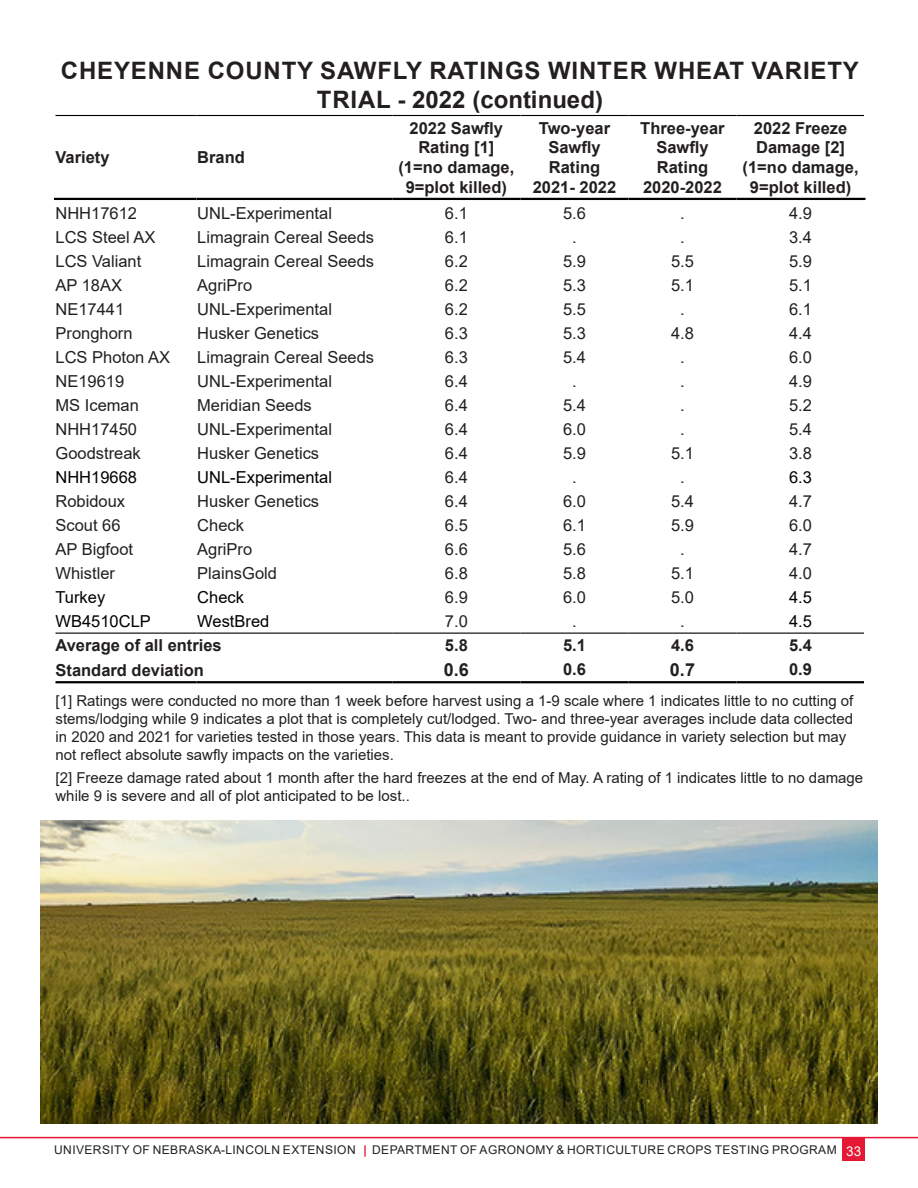
<style>
.page{position:relative;width:918px;height:1188px;background:#fff}
.page>*{position:absolute;margin:0;border:0;box-sizing:border-box;transform-origin:0 0}
.t1{font:700 24px/28.8px "Arial";letter-spacing:.035em;color:#231f20;text-align:center}
.t2{font:700 18px "Arial";color:#231f20}
.t3{font:16.5px "Arial";color:#231f20}
.t4{font:700 16.5px/19.8px "Arial";color:#231f20;text-align:center}
.t5{font:16.5px "Arial";color:#000}
.t6{font:15px/18px "Arial";color:#231f20}
.t7{font:12px "Arial";letter-spacing:.035em;color:#231f20}
.s1{font-weight:700;color:#e51836}
.s2{font-size:13.5px;color:#fff}
</style>
<div class="page">
<hr style="left:0;top:1137px;width:918px;height:1px;background:#e51836">
<div style="left:843px;top:1138px;width:22px;height:23px;background:#e51836"></div>
<hr style="left:56px;top:633px;width:140px;height:1px;background:#000">
<hr style="left:196px;top:633px;width:196px;height:1px;background:#000">
<hr style="left:392px;top:633px;width:128px;height:1px;background:#000">
<hr style="left:520px;top:633px;width:108px;height:1px;background:#000">
<hr style="left:628px;top:633px;width:108px;height:1px;background:#000">
<hr style="left:736px;top:633px;width:128px;height:1px;background:#000">
<hr style="left:56px;top:681px;width:140px;height:2px;background:#000">
<hr style="left:196px;top:681px;width:196px;height:2px;background:#000">
<hr style="left:392px;top:681px;width:128px;height:2px;background:#000">
<hr style="left:520px;top:681px;width:108px;height:2px;background:#000">
<hr style="left:628px;top:681px;width:108px;height:2px;background:#000">
<hr style="left:736px;top:681px;width:128px;height:2px;background:#000">
<hr style="left:56px;top:115px;width:140px;height:1px;background:#000">
<hr style="left:196px;top:115px;width:196px;height:1px;background:#000">
<hr style="left:54px;top:198px;width:142px;height:2px;background:#000">
<hr style="left:196px;top:198px;width:196px;height:2px;background:#000">
<hr style="left:392px;top:198px;width:128px;height:2px;background:#000">
<hr style="left:520px;top:198px;width:108px;height:2px;background:#000">
<hr style="left:628px;top:198px;width:108px;height:2px;background:#000">
<hr style="left:736px;top:198px;width:130px;height:2px;background:#000">
<hr style="left:392px;top:115px;width:128px;height:1px;background:#000">
<hr style="left:520px;top:115px;width:108px;height:1px;background:#000">
<hr style="left:628px;top:115px;width:108px;height:1px;background:#000">
<hr style="left:736px;top:115px;width:128px;height:1px;background:#000">
<img style="left:41px;top:820px;width:837px;height:303px">
<p class="t1" style="left:61px;top:57px;width:799px">CHEYENNE COUNTY SAWFLY RATINGS WINTER WHEAT VARIETY<br>TRIAL - 2022 (continued)</p>
<p class="t4" style="left:56px;top:148px;width:56px">Variety</p>
<p class="t4" style="left:197px;top:148px;width:49px">Brand</p>
<p class="t4" style="left:410px;top:118px;width:95px">2022 Sawfly<br>Rating [1]</p>
<p class="t4" style="left:398px;top:158px;width:117px">(1=no damage,<br>9=plot killed)</p>
<p class="t4" style="left:533px;top:118px;width:85px">Two-year<br>Sawfly<br>Rating<br>2021- 2022</p>
<p class="t4" style="left:640px;top:118px;width:86px">Three-year<br>Sawfly<br>Rating<br>2020-2022</p>
<p class="t4" style="left:754px;top:118px;width:95px;text-align:left">2022 Freeze<br>Damage [2]</p>
<p class="t4" style="left:743px;top:158px;width:117px">(1=no damage,<br>9=plot killed)</p>
<p class="t3" style="left:56px;top:202px;width:83px">NHH17612</p>
<p class="t3" style="left:197px;top:202px;width:136px">UNL-Experimental</p>
<p class="t3" style="left:445px;top:202px;width:24px">6.1</p>
<p class="t3" style="left:563px;top:202px;width:24px">5.6</p>
<p class="t3" style="left:680px;top:202px;width:6px">.</p>
<p class="t3" style="left:789px;top:202px;width:24px">4.9</p>
<p class="t3" style="left:56px;top:226px;width:101px">LCS Steel AX</p>
<p class="t3" style="left:197px;top:226px;width:178px">Limagrain Cereal Seeds</p>
<p class="t3" style="left:445px;top:226px;width:24px">6.1</p>
<p class="t3" style="left:572px;top:226px;width:6px">.</p>
<p class="t3" style="left:680px;top:226px;width:6px">.</p>
<p class="t3" style="left:789px;top:226px;width:24px">3.4</p>
<p class="t3" style="left:56px;top:250px;width:87px">LCS Valiant</p>
<p class="t3" style="left:197px;top:250px;width:178px">Limagrain Cereal Seeds</p>
<p class="t3" style="left:445px;top:250px;width:24px">6.2</p>
<p class="t3" style="left:563px;top:250px;width:24px">5.9</p>
<p class="t3" style="left:671px;top:250px;width:24px">5.5</p>
<p class="t3" style="left:789px;top:250px;width:24px">5.9</p>
<p class="t3" style="left:56px;top:274px;width:68px">AP 18AX</p>
<p class="t3" style="left:197px;top:274px;width:57px">AgriPro</p>
<p class="t3" style="left:445px;top:274px;width:24px">6.2</p>
<p class="t3" style="left:563px;top:274px;width:24px">5.3</p>
<p class="t3" style="left:671px;top:274px;width:24px">5.1</p>
<p class="t3" style="left:789px;top:274px;width:24px">5.1</p>
<p class="t3" style="left:56px;top:298px;width:70px">NE17441</p>
<p class="t3" style="left:197px;top:298px;width:136px">UNL-Experimental</p>
<p class="t3" style="left:445px;top:298px;width:24px">6.2</p>
<p class="t3" style="left:563px;top:298px;width:24px">5.5</p>
<p class="t3" style="left:680px;top:298px;width:6px">.</p>
<p class="t3" style="left:789px;top:298px;width:24px">6.1</p>
<p class="t3" style="left:56px;top:322px;width:79px">Pronghorn</p>
<p class="t3" style="left:197px;top:322px;width:123px">Husker Genetics</p>
<p class="t3" style="left:445px;top:322px;width:24px">6.3</p>
<p class="t3" style="left:563px;top:322px;width:24px">5.3</p>
<p class="t3" style="left:671px;top:322px;width:24px">4.8</p>
<p class="t3" style="left:789px;top:322px;width:24px">4.4</p>
<p class="t3" style="left:56px;top:346px;width:116px">LCS Photon AX</p>
<p class="t3" style="left:197px;top:346px;width:178px">Limagrain Cereal Seeds</p>
<p class="t3" style="left:445px;top:346px;width:24px">6.3</p>
<p class="t3" style="left:563px;top:346px;width:24px">5.4</p>
<p class="t3" style="left:680px;top:346px;width:6px">.</p>
<p class="t3" style="left:789px;top:346px;width:24px">6.0</p>
<p class="t3" style="left:56px;top:370px;width:70px">NE19619</p>
<p class="t3" style="left:197px;top:370px;width:136px">UNL-Experimental</p>
<p class="t3" style="left:445px;top:370px;width:24px">6.4</p>
<p class="t3" style="left:572px;top:370px;width:6px">.</p>
<p class="t3" style="left:680px;top:370px;width:6px">.</p>
<p class="t3" style="left:789px;top:370px;width:24px">4.9</p>
<p class="t3" style="left:56px;top:394px;width:85px">MS Iceman</p>
<p class="t3" style="left:197px;top:394px;width:116px">Meridian Seeds</p>
<p class="t3" style="left:445px;top:394px;width:24px">6.4</p>
<p class="t3" style="left:563px;top:394px;width:24px">5.4</p>
<p class="t3" style="left:680px;top:394px;width:6px">.</p>
<p class="t3" style="left:789px;top:394px;width:24px">5.2</p>
<p class="t3" style="left:56px;top:418px;width:83px">NHH17450</p>
<p class="t3" style="left:197px;top:418px;width:136px">UNL-Experimental</p>
<p class="t3" style="left:445px;top:418px;width:24px">6.4</p>
<p class="t3" style="left:563px;top:418px;width:24px">6.0</p>
<p class="t3" style="left:680px;top:418px;width:6px">.</p>
<p class="t3" style="left:789px;top:418px;width:24px">5.4</p>
<p class="t3" style="left:56px;top:442px;width:87px">Goodstreak</p>
<p class="t3" style="left:197px;top:442px;width:123px">Husker Genetics</p>
<p class="t3" style="left:445px;top:442px;width:24px">6.4</p>
<p class="t3" style="left:563px;top:442px;width:24px">5.9</p>
<p class="t3" style="left:671px;top:442px;width:24px">5.1</p>
<p class="t3" style="left:789px;top:442px;width:24px">3.8</p>
<p class="t5" style="left:56px;top:466px;width:83px">NHH19668</p>
<p class="t5" style="left:197px;top:466px;width:136px">UNL-Experimental</p>
<p class="t3" style="left:445px;top:466px;width:24px">6.4</p>
<p class="t3" style="left:572px;top:466px;width:6px">.</p>
<p class="t3" style="left:680px;top:466px;width:6px">.</p>
<p class="t5" style="left:789px;top:466px;width:24px">6.3</p>
<p class="t3" style="left:56px;top:490px;width:71px">Robidoux</p>
<p class="t3" style="left:197px;top:490px;width:123px">Husker Genetics</p>
<p class="t3" style="left:445px;top:490px;width:24px">6.4</p>
<p class="t3" style="left:563px;top:490px;width:24px">6.0</p>
<p class="t3" style="left:671px;top:490px;width:24px">5.4</p>
<p class="t3" style="left:789px;top:490px;width:24px">4.7</p>
<p class="t3" style="left:56px;top:514px;width:67px">Scout 66</p>
<p class="t3" style="left:197px;top:514px;width:48px">Check</p>
<p class="t3" style="left:445px;top:514px;width:24px">6.5</p>
<p class="t3" style="left:563px;top:514px;width:24px">6.1</p>
<p class="t3" style="left:671px;top:514px;width:24px">5.9</p>
<p class="t3" style="left:789px;top:514px;width:24px">6.0</p>
<p class="t3" style="left:56px;top:538px;width:79px">AP Bigfoot</p>
<p class="t3" style="left:197px;top:538px;width:57px">AgriPro</p>
<p class="t3" style="left:445px;top:538px;width:24px">6.6</p>
<p class="t3" style="left:563px;top:538px;width:24px">5.6</p>
<p class="t3" style="left:680px;top:538px;width:6px">.</p>
<p class="t3" style="left:789px;top:538px;width:24px">4.7</p>
<p class="t3" style="left:56px;top:562px;width:61px">Whistler</p>
<p class="t3" style="left:197px;top:562px;width:81px">PlainsGold</p>
<p class="t3" style="left:445px;top:562px;width:24px">6.8</p>
<p class="t3" style="left:563px;top:562px;width:24px">5.8</p>
<p class="t3" style="left:671px;top:562px;width:24px">5.1</p>
<p class="t3" style="left:789px;top:562px;width:24px">4.0</p>
<p class="t5" style="left:56px;top:586px;width:51px">Turkey</p>
<p class="t5" style="left:197px;top:586px;width:48px">Check</p>
<p class="t3" style="left:445px;top:586px;width:24px">6.9</p>
<p class="t3" style="left:563px;top:586px;width:24px">6.0</p>
<p class="t3" style="left:671px;top:586px;width:24px">5.0</p>
<p class="t5" style="left:789px;top:586px;width:24px">4.5</p>
<p class="t5" style="left:56px;top:610px;width:97px">WB4510CLP</p>
<p class="t5" style="left:197px;top:610px;width:74px">WestBred</p>
<p class="t3" style="left:445px;top:610px;width:24px">7.0</p>
<p class="t3" style="left:572px;top:610px;width:6px">.</p>
<p class="t3" style="left:680px;top:610px;width:6px">.</p>
<p class="t5" style="left:789px;top:610px;width:24px">4.5</p>
<p class="t4" style="left:56px;top:636px;width:168px">Average of all entries</p>
<p class="t4" style="left:445px;top:636px;width:24px">5.8</p>
<p class="t4" style="left:563px;top:636px;width:24px">5.1</p>
<p class="t4" style="left:671px;top:636px;width:24px">4.6</p>
<p class="t4" style="left:789px;top:636px;width:24px">5.4</p>
<p class="t4" style="left:56px;top:661px;width:150px">Standard deviation</p>
<p class="t2" style="left:444px;top:657px;width:27px">0.6</p>
<p class="t4" style="left:563px;top:660px;width:24px">0.6</p>
<p class="t2" style="left:670px;top:657px;width:27px">0.7</p>
<p class="t4" style="left:789px;top:660px;width:24px">0.9</p>
<p class="t6" style="left:56px;top:692px;width:799px">[1] Ratings were conducted no more than 1 week before harvest using a 1-9 scale where 1 indicates little to no cutting of stems/lodging while 9 indicates a plot that is completely cut/lodged. Two- and three-year averages include data collected in 2020 and 2021 for varieties tested in those years. This data is meant to provide guidance in variety selection but may not reflect absolute sawfly impacts on the varieties.</p>
<p class="t6" style="left:56px;top:768px;width:809px">[2] Freeze damage rated about 1 month after the hard freezes at the end of May. A rating of 1 indicates little to no damage while 9 is severe and all of plot anticipated to be lost..</p>
<p class="t7" style="left:54px;top:1141px;width:809px">UNIVERSITY OF NEBRASKA-LINCOLN EXTENSION <span class="s1">|</span> DEPARTMENT OF AGRONOMY &amp; HORTICULTURE CROPS TESTING PROGRAM <span class="s2">33</span></p>
</div>
